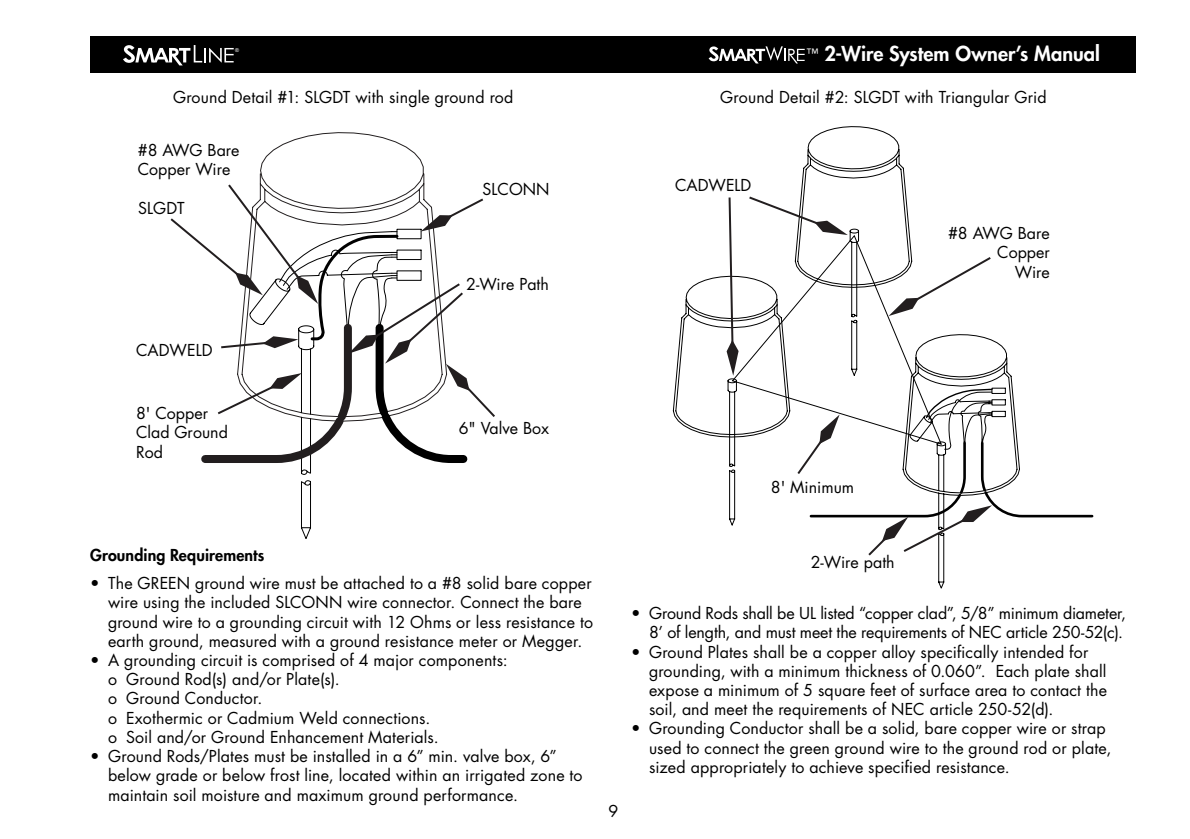
<style>
.page{position:relative;width:1190px;height:839px;background:#fff}
.page>*{position:absolute;margin:0;border:0;box-sizing:border-box;transform-origin:0 0}
.t1{font:800 20px "Futura";color:#fff}
.t2{font:16px/19.2px "Futura";letter-spacing:.005em;color:#000}
.t3{font:800 16px "Futura";letter-spacing:.01em;color:#000}
.t4{font:12.6px "Futura";color:#fff}
.t5{font:5.4px "Arial";color:#fff}
</style>
<div class="page">
<div style="left:90px;top:36px;width:1045px;height:36px;background:#000"></div>
<svg style="left:123px;top:45px;width:111px;height:20px"></svg>
<svg style="left:708px;top:46px;width:96px;height:17px"></svg>
<svg style="left:259px;top:132px;width:166px;height:50px"></svg>
<svg style="left:301px;top:467px;width:10px;height:72px"></svg>
<svg style="left:170px;top:182px;width:325px;height:285px"></svg>
<svg style="left:673px;top:126px;width:340px;height:462px"></svg>
<svg style="left:726px;top:228px;width:266px;height:298px"></svg>
<svg style="left:747px;top:195px;width:100px;height:39px"></svg>
<svg style="left:726px;top:195px;width:12px;height:180px"></svg>
<svg style="left:731px;top:234px;width:211px;height:211px"></svg>
<svg style="left:888px;top:255px;width:105px;height:61px"></svg>
<svg style="left:795px;top:388px;width:298px;height:169px"></svg>
<p class="t1" style="left:824px;top:40px;width:277px">2-Wire System Owner’s Manual</p>
<p class="t5" style="left:235px;top:46px;width:5px">®</p>
<p class="t4" style="left:806px;top:45px;width:13px">™</p>
<p class="t2" style="left:173px;top:87px;width:342px">Ground Detail #1: SLGDT with single ground rod</p>
<p class="t2" style="left:138px;top:140px;width:103px">#8 AWG Bare<br>Copper Wire</p>
<p class="t2" style="left:138px;top:198px;width:48px">SLGDT</p>
<p class="t2" style="left:136px;top:340px;width:78px">CADWELD</p>
<p class="t2" style="left:136px;top:403px;width:93px">8' Copper<br>Clad Ground<br>Rod</p>
<p class="t2" style="left:482px;top:179px;width:68px">SLCONN</p>
<p class="t2" style="left:466px;top:274px;width:84px">2-Wire Path</p>
<p class="t2" style="left:458px;top:418px;width:92px">6" Valve Box</p>
<p class="t2" style="left:720px;top:87px;width:328px">Ground Detail #2: SLGDT with Triangular Grid</p>
<p class="t2" style="left:675px;top:175px;width:78px">CADWELD</p>
<p class="t2" style="left:771px;top:476px;width:85px">8' Minimum</p>
<p class="t2" style="left:948px;top:223px;width:103px;text-align:right">#8 AWG Bare<br>Copper<br>Wire</p>
<p class="t3" style="left:90px;top:544px;width:176px">Grounding Requirements</p>
<p class="t2" style="left:108px;top:573px;width:486px;text-indent:-18px">• The GREEN ground wire must be attached to a #8 solid bare copper wire using the included SLCONN wire connector. Connect the bare ground wire to a grounding circuit with 12 Ohms or less resistance to earth ground, measured with a ground resistance meter or Megger.</p>
<p class="t2" style="left:108px;top:650px;width:401px;text-indent:-18px">• A grounding circuit is comprised of 4 major components: o Ground Rod(s) and/or Plate(s).<br>o Ground Conductor.<br>o Exothermic or Cadmium Weld connections.<br>o Soil and/or Ground Enhancement Materials.</p>
<p class="t2" style="left:108px;top:746px;width:476px;text-indent:-18px">• Ground Rods/Plates must be installed in a 6” min. valve box, 6” below grade or below frost line, located within an irrigated zone to maintain soil moisture and maximum ground performance.</p>
<p class="t2" style="left:608px;top:800px;width:11px">9</p>
<p class="t2" style="left:810px;top:552px;width:85px">2-Wire path</p>
<p class="t2" style="left:631px;top:603px;width:496px;text-align:right">• Ground Rods shall be UL listed “copper clad”, 5/8” minimum diameter,<br>8’ of length, and must meet the requirements of NEC article 250-52(c).</p>
<p class="t2" style="left:649px;top:641px;width:459px;text-indent:-18px">• Ground Plates shall be a copper alloy specifically intended for grounding, with a minimum thickness of 0.060”. Each plate shall expose a minimum of 5 square feet of surface area to contact the soil, and meet the requirements of NEC article 250-52(d).</p>
<p class="t2" style="left:649px;top:718px;width:464px;text-indent:-18px">• Grounding Conductor shall be a solid, bare copper wire or strap used to connect the green ground wire to the ground rod or plate, sized appropriately to achieve specified resistance.</p>
</div>
